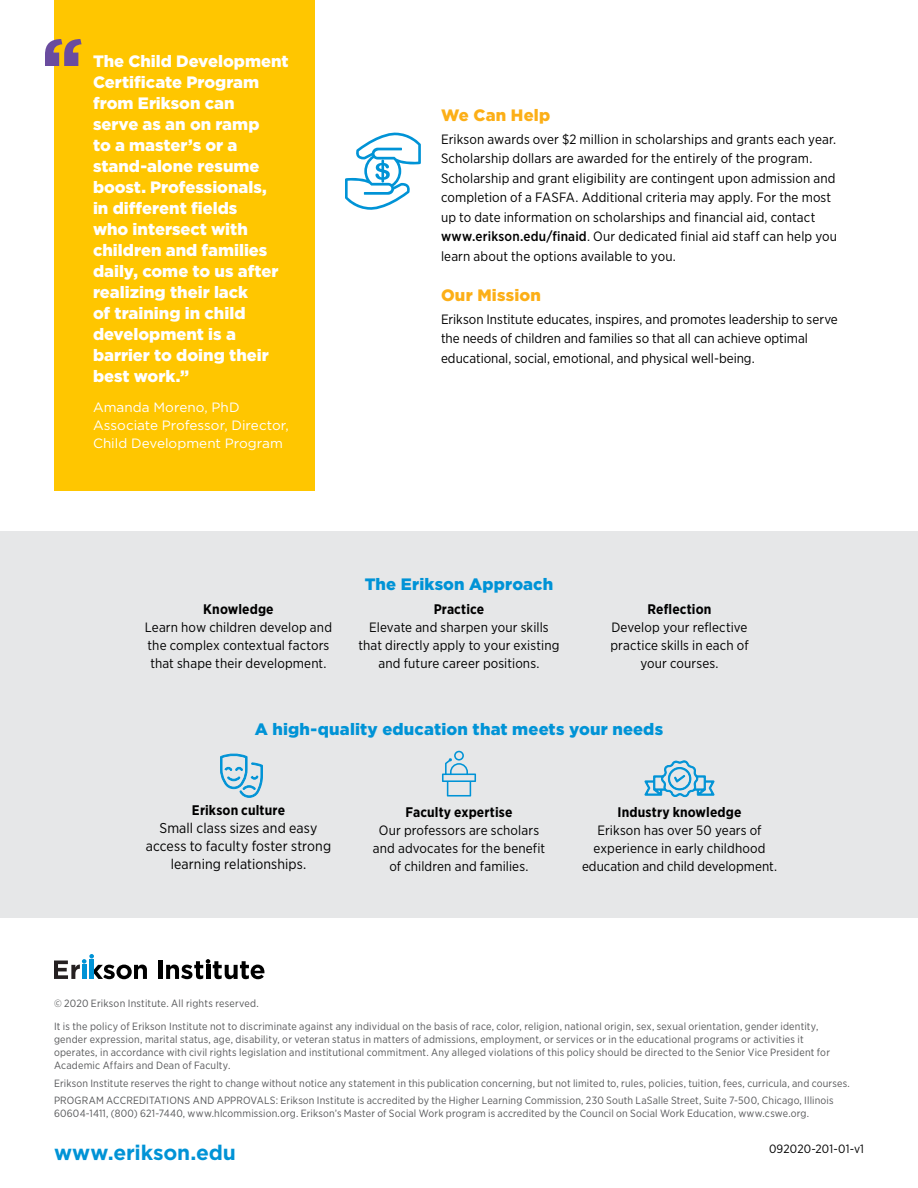
<style>
.page{position:relative;width:918px;height:1188px;background:#fff}
.page>*{position:absolute;margin:0;border:0;box-sizing:border-box;transform-origin:0 0}
.t1{font:700 21px "Gotham";letter-spacing:-.005em;color:#0093d6}
.t2{font:900 16.5px/21px "Gotham";color:#fff}
.t3{font:900 16.5px "Gotham";letter-spacing:.01em;color:#0093d6}
.t4{font:900 16.5px "Gotham";letter-spacing:.01em;color:#fcaf17}
.t5{font:14.25px/18px "Gotham Narrow";letter-spacing:.005em;color:#000;text-align:center}
.t6{font:700 13.8px "Gotham Narrow";letter-spacing:.01em;color:#000}
.t7{font:13.5px/18px "Gotham Narrow";letter-spacing:.005em;color:#000;text-align:center}
.t8{font:13.5px/18px "Gotham";color:#fff}
.t9{font:12px "Gotham Narrow";letter-spacing:.01em;color:#000}
.t10{font:10.5px/13.2px "Gotham Narrow";letter-spacing:.015em;color:#58595b}
.s1{font-weight:500}
</style>
<div class="page">
<div style="left:0;top:531px;width:918px;height:387px;background:#e6e7e8"></div>
<svg style="left:220px;top:753px;width:43px;height:45px"></svg>
<svg style="left:442px;top:751px;width:34px;height:46px"></svg>
<svg style="left:645px;top:760px;width:69px;height:37px"></svg>
<div style="left:54px;top:0;width:261px;height:490px;background:#ffc600"></div>
<hr style="left:159px;top:961px;width:4px;height:18px;background:#000">
<svg style="left:166px;top:959px;width:98px;height:20px"></svg>
<svg style="left:54px;top:954px;width:93px;height:25px"></svg>
<hr style="left:90px;top:960px;width:4px;height:19px;background:#0093d6">
<svg style="left:45px;top:39px;width:37px;height:27px"></svg>
<svg style="left:345px;top:132px;width:76px;height:78px"></svg>
<p class="t2" style="left:93px;top:51px;width:197px">The Child Development<br>Certificate Program from Erikson can<br>serve as an on ramp<br>to a master’s or a stand-alone resume boost. Professionals,<br>in different fields<br>who intersect with children and families daily, come to us after realizing their lack<br>of training in child development is a barrier to doing their best work.”</p>
<p class="t8" style="left:93px;top:398px;width:197px">Amanda Moreno, PhD<br>Associate Professor, Director,<br>Child Development Program</p>
<h2 class="t4" style="left:441px;top:104px;width:111px">We Can Help</h2>
<p class="t7" style="left:441px;top:129px;width:398px;line-height:19.5px;text-align:left">Erikson awards over $2 million in scholarships and grants each year.<br>Scholarship dollars are awarded for the entirely of the program.<br>Scholarship and grant eligibility are contingent upon admission and completion of a FASFA. Additional criteria may apply. For the most up to date information on scholarships and financial aid, contact <span class="s1">www.erikson.edu/finaid</span>. Our dedicated finial aid staff can help you learn about the options available to you.</p>
<h2 class="t4" style="left:441px;top:284px;width:101px">Our Mission</h2>
<p class="t7" style="left:441px;top:309px;width:398px;line-height:19.5px;text-align:left">Erikson Institute educates, inspires, and promotes leadership to serve the needs of children and families so that all can achieve optimal educational, social, emotional, and physical well-being.</p>
<h3 class="t6" style="left:203px;top:600px;width:72px">Knowledge</h3>
<p class="t7" style="left:145px;top:618px;width:189px;text-align:left">Learn how children develop and the complex contextual factors that shape their development.</p>
<h2 class="t3" style="left:365px;top:573px;width:190px">The Erikson Approach</h2>
<h3 class="t6" style="left:434px;top:600px;width:52px">Practice</h3>
<p class="t7" style="left:358px;top:618px;width:203px">Elevate and sharpen your skills that directly apply to your existing and future career positions.</p>
<h3 class="t6" style="left:648px;top:600px;width:65px">Reflection</h3>
<p class="t7" style="left:610px;top:618px;width:140px">Develop your reflective practice skills in each of your courses.</p>
<h2 class="t3" style="left:255px;top:717px;width:410px">A high-quality education that meets your needs</h2>
<h3 class="t6" style="left:192px;top:801px;width:95px">Erikson culture</h3>
<h3 class="t5" style="left:146px;top:819px;width:187px">Small class sizes and easy access to faculty foster strong learning relationships.</h3>
<h3 class="t6" style="left:406px;top:803px;width:108px">Faculty expertise</h3>
<p class="t7" style="left:373px;top:821px;width:174px">Our professors are scholars and advocates for the benefit of children and families.</p>
<h3 class="t6" style="left:617px;top:803px;width:126px">Industry knowledge</h3>
<p class="t7" style="left:582px;top:821px;width:197px">Erikson has over 50 years of experience in early childhood education and child development.</p>
<p class="t10" style="left:54px;top:992px;width:766px;line-height:22px">© 2020 Erikson Institute. All rights reserved.<br>It is the policy of Erikson Institute not to discriminate against any individual on the basis of race, color, religion, national origin, sex, sexual orientation, gender identity,</p>
<p class="t10" style="left:54px;top:1032px;width:778px">gender expression, marital status, age, disability, or veteran status in matters of admissions, employment, or services or in the educational programs or activities it operates, in accordance with civil rights legislation and institutional commitment. Any alleged violations of this policy should be directed to the Senior Vice President for<br>Academic Affairs and Dean of Faculty.</p>
<p class="t10" style="left:54px;top:1074px;width:797px;line-height:17.7px">Erikson Institute reserves the right to change without notice any statement in this publication concerning, but not limited to, rules, policies, tuition, fees, curricula, and courses.<br>PROGRAM ACCREDITATIONS AND APPROVALS: Erikson Institute is accredited by the Higher Learning Commission, 230 South LaSalle Street, Suite 7-500, Chicago, Illinois</p>
<p class="t10" style="left:54px;top:1107px;width:757px">60604-1411, (800) 621-7440, www.hlcommission.org. Erikson’s Master of Social Work program is accredited by the Council on Social Work Education, www.cswe.org.</p>
<p class="t9" style="left:769px;top:1141px;width:96px">092020-201-01-v1</p>
<h1 class="t1" style="left:54px;top:1138px;width:184px">www.erikson.edu</h1>
</div>
